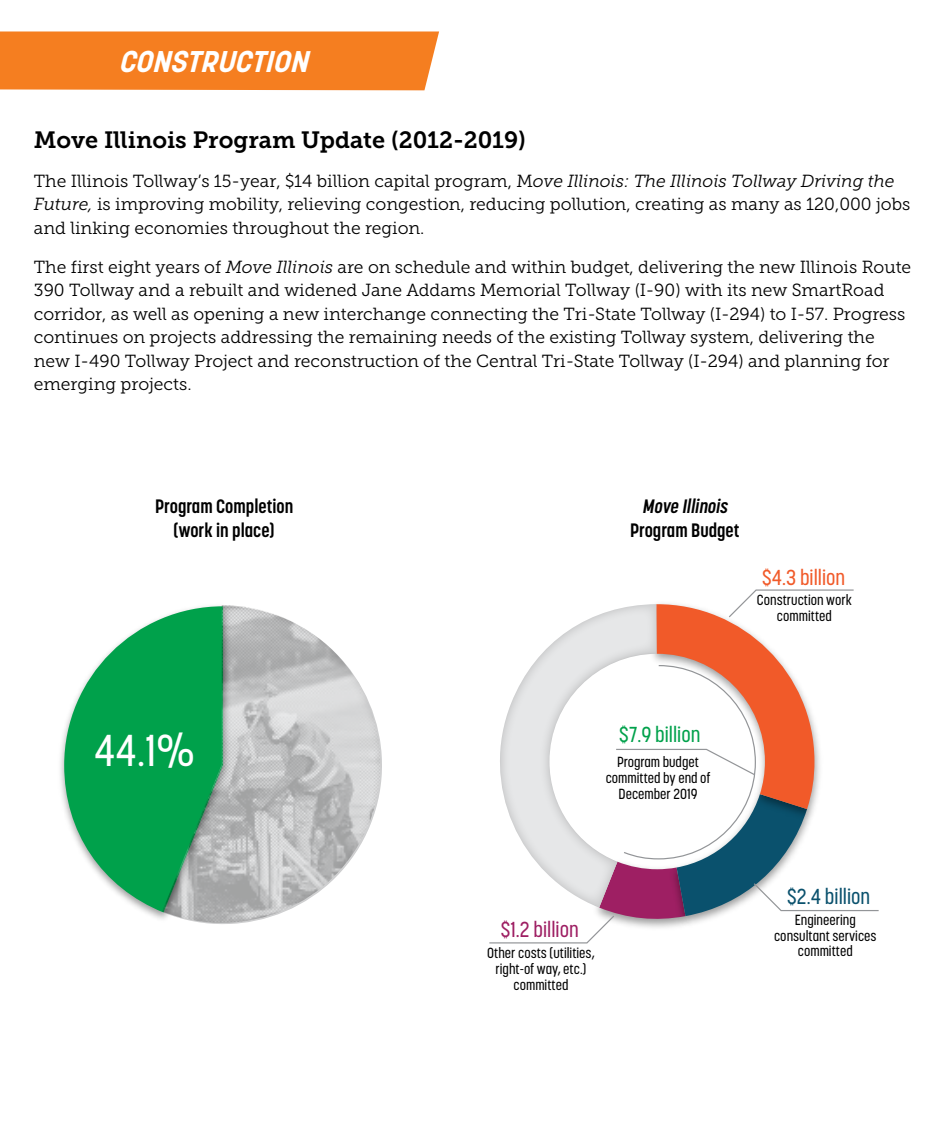
<style>
.page{position:relative;width:945px;height:1134px;background:#fff}
.page>*{position:absolute;margin:0;border:0;box-sizing:border-box;transform-origin:0 0}
.t1{font:500 44.27px "Korolev Condensed";color:#fff}
.t2{font:italic 700 29.75px "Korolev";color:#fff}
.t3{font:23.45px "Museo Slab 700";color:#000}
.t4{font:500 21.53px "Korolev Condensed";color:#f15a29}
.t5{font:500 21.53px "Korolev Condensed";color:#00a14b}
.t6{font:500 21.53px "Korolev Condensed";color:#0a516d}
.t7{font:500 21.53px "Korolev Condensed";color:#9e1f63}
.t8{font:700 19.25px/23.4px "Korolev Condensed";color:#000;text-align:center}
.t9{font:italic 700 19.25px "Korolev Condensed";color:#000}
.t10{font:17.5px/23.4px "Museo Slab 300";color:#000}
.t11{font:500 14.53px/15.8px "Korolev Condensed";color:#000;text-align:center}
.s1{font-style:italic}
</style>
<div class="page">
<img style="left:60px;top:736px;width:102px;height:183px">
<svg style="left:64px;top:618px;width:98px;height:294px;fill:#00a14b"></svg>
<img style="left:162px;top:605px;width:220px;height:319px">
<svg style="left:489px;top:589px;width:390px;height:355px"></svg>
<div style="left:0;top:32px;width:439px;height:58px;background:#f57e20"></div>
<h2 class="t2" style="left:119px;top:43px;width:200px">CONSTRUCTION</h2>
<h3 class="t3" style="left:34px;top:126px;width:494px">Move Illinois Program Update (2012-2019)</h3>
<p class="t10" style="left:34px;top:169px;width:878px">The Illinois Tollway’s 15-year, $14 billion capital program, M<span class="s1">ove Illinois: The Illinois Tollway Driving the<br>Future,</span> is improving mobility, relieving congestion, reducing pollution, creating as many as 120,000 jobs and linking economies throughout the region.</p>
<p class="t10" style="left:34px;top:255px;width:879px">The first eight years of <span class="s1">Move Illinois</span> are on schedule and within budget, delivering the new Illinois Route 390 Tollway and a rebuilt and widened Jane Addams Memorial Tollway (I-90) with its new SmartRoad corridor, as well as opening a new interchange connecting the Tri-State Tollway (I-294) to I-57. Progress continues on projects addressing the remaining needs of the existing Tollway system, delivering the new I-490 Tollway Project and reconstruction of the Central Tri-State Tollway (I-294) and planning for emerging projects.</p>
<p class="t8" style="left:155px;top:495px;width:140px">Program Completion (work in place)</p>
<h1 class="t1" style="left:94px;top:725px;width:103px">44.1%</h1>
<p class="t9" style="left:642px;top:495px;width:90px">Move Illinois</p>
<p class="t8" style="left:630px;top:518px;width:111px">Program Budget</p>
<p class="t4" style="left:762px;top:565px;width:85px">$4.3 billion</p>
<p class="t11" style="left:757px;top:592px;width:96px">Construction work committed</p>
<p class="t5" style="left:619px;top:722px;width:83px">$7.9 billion</p>
<p class="t11" style="left:606px;top:754px;width:106px">Program budget committed by end of<br>December 2019</p>
<p class="t7" style="left:501px;top:917px;width:79px">$1.2 billion</p>
<p class="t11" style="left:487px;top:945px;width:109px">Other costs (utilities, right-of way, etc.) committed</p>
<p class="t6" style="left:787px;top:884px;width:84px">$2.4 billion</p>
<p class="t11" style="left:774px;top:912px;width:104px">Engineering consultant services committed</p>
</div>
